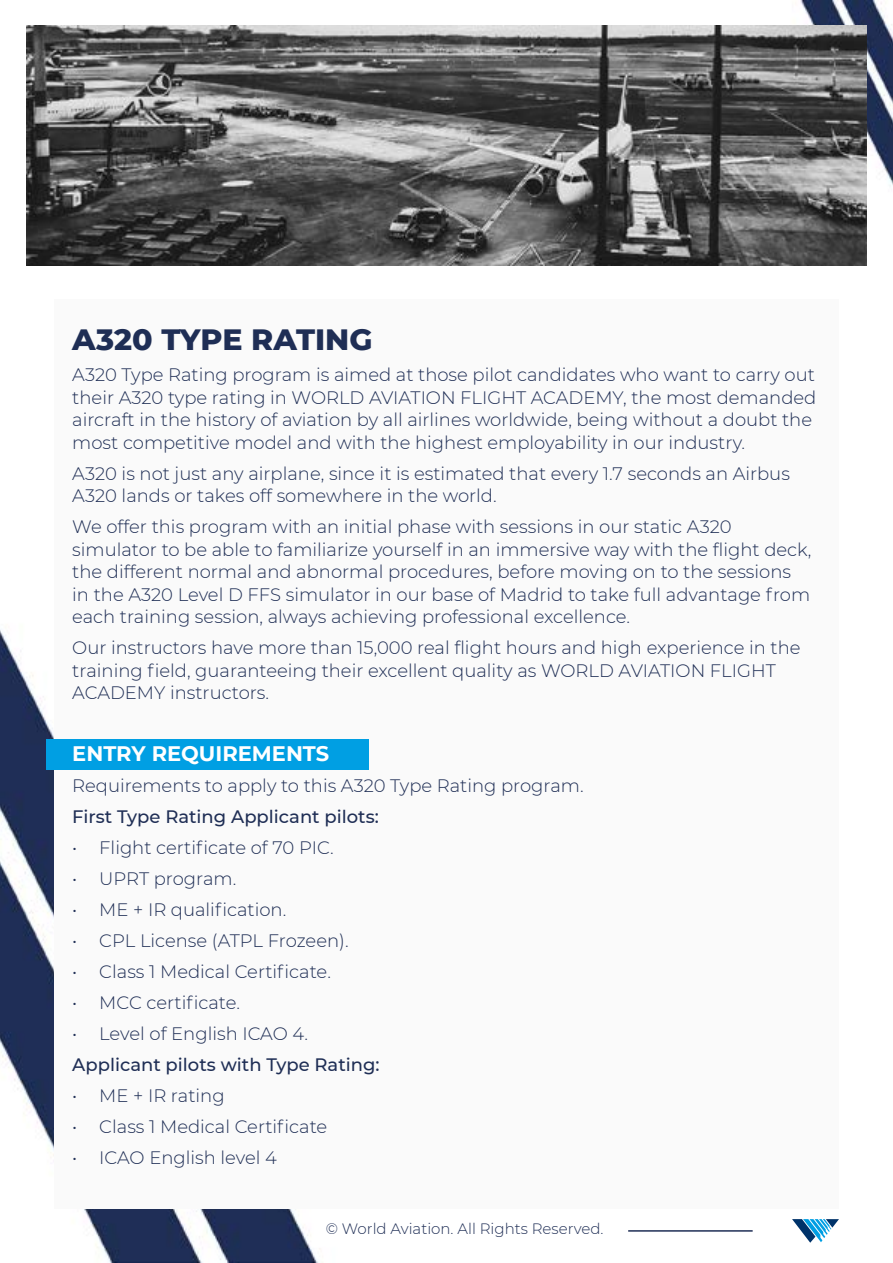
<style>
.page{position:relative;width:893px;height:1263px;background:#fff}
.page>*{position:absolute;margin:0;border:0;box-sizing:border-box;transform-origin:0 0}
.t1{font:800 30px "Montserrat";color:#1f2e55}
.t2{font:700 21px "Montserrat";color:#fff}
.t3{font:300 18px/22.5px "Montserrat";color:#1f2e55}
.t4{font:500 18px "Montserrat";color:#1f2e55}
.t5{font:300 15px "Montserrat";color:#1f2e55}
</style>
<div class="page">
<img style="left:0;top:0;width:893px;height:1263px">
<div style="left:54px;top:300px;width:785px;height:909px;background:#fafafa"></div>
<img style="left:26px;top:26px;width:840px;height:240px">
<div style="left:47px;top:739px;width:322px;height:31px;background:#009fe3"></div>
<hr style="left:628px;top:1230px;width:125px;height:2px;background:#1f2e55">
<svg style="left:792px;top:1219px;width:47px;height:24px"></svg>
<h1 class="t1" style="left:72px;top:317px;width:302px">A320 TYPE RATING</h1>
<p class="t3" style="left:72px;top:363px;width:746px">A320 Type Rating program is aimed at those pilot candidates who want to carry out their A320 type rating in WORLD AVIATION FLIGHT ACADEMY, the most demanded aircraft in the history of aviation by all airlines worldwide, being without a doubt the most competitive model and with the highest employability in our industry.</p>
<p class="t3" style="left:72px;top:461px;width:719px">A320 is not just any airplane, since it is estimated that every 1.7 seconds an Airbus<br>A320 lands or takes off somewhere in the world.</p>
<p class="t3" style="left:72px;top:515px;width:741px">We offer this program with an initial phase with sessions in our static A320 simulator to be able to familiarize yourself in an immersive way with the flight deck, the different normal and abnormal procedures, before moving on to the sessions in the A320 Level D FFS simulator in our base of Madrid to take full advantage from each training session, always achieving professional excellence.</p>
<p class="t3" style="left:72px;top:636px;width:730px">Our instructors have more than 15,000 real flight hours and high experience in the training field, guaranteeing their excellent quality as WORLD AVIATION FLIGHT<br>ACADEMY instructors.</p>
<p class="t2" style="left:72px;top:738px;width:258px">ENTRY REQUIREMENTS</p>
<p class="t3" style="left:72px;top:774px;width:513px">Requirements to apply to this A320 Type Rating program.</p>
<p class="t4" style="left:72px;top:804px;width:308px">First Type Rating Applicant pilots:</p>
<p class="t3" style="left:72px;top:836px;width:263px">• Flight certificate of 70 PIC.</p>
<p class="t3" style="left:72px;top:867px;width:166px">• UPRT program.</p>
<p class="t3" style="left:72px;top:898px;width:215px">• ME + IR qualification.</p>
<p class="t3" style="left:72px;top:929px;width:278px">• CPL License (ATPL Frozeen).</p>
<p class="t3" style="left:72px;top:960px;width:260px">• Class 1 Medical Certificate.</p>
<p class="t3" style="left:72px;top:991px;width:169px">• MCC certificate.</p>
<p class="t3" style="left:72px;top:1022px;width:237px">• Level of English ICAO 4.</p>
<p class="t4" style="left:72px;top:1052px;width:309px">Applicant pilots with Type Rating:</p>
<p class="t3" style="left:72px;top:1084px;width:154px">• ME + IR rating</p>
<p class="t3" style="left:72px;top:1115px;width:257px">• Class 1 Medical Certificate</p>
<p class="t3" style="left:72px;top:1146px;width:206px">• ICAO English level 4</p>
<p class="t5" style="left:326px;top:1218px;width:279px">© World Aviation. All Rights Reserved.</p>
</div>
